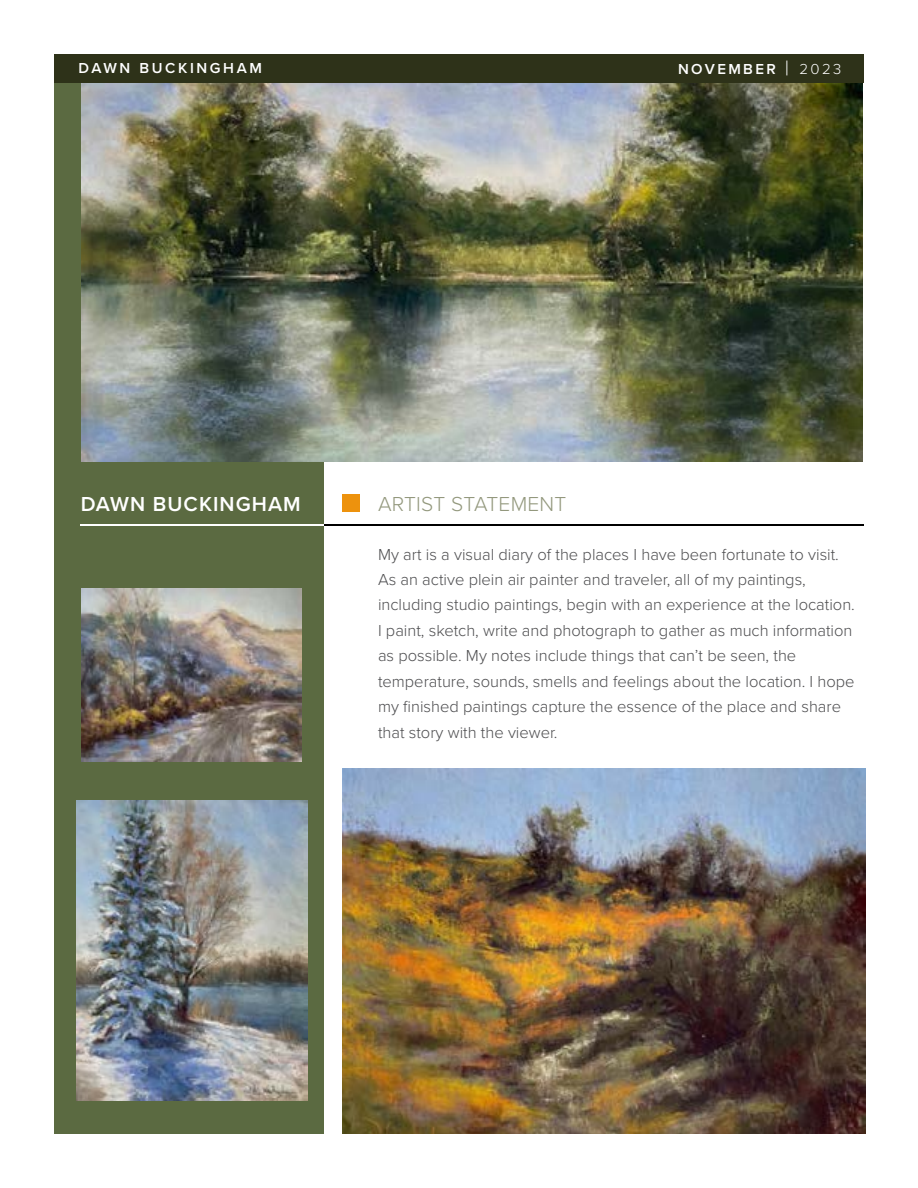
<style>
.page{position:relative;width:918px;height:1188px;background:#fff}
.page>*{position:absolute;margin:0;border:0;box-sizing:border-box;transform-origin:0 0}
.t1{font:300 21px "Proxima Nova";letter-spacing:.01em;color:#93987d}
.t2{font:600 21px "Proxima Nova";letter-spacing:.05em;color:#fff}
.t3{font:300 16.5px/25.5px "Proxima Nova";color:#4d4d4f}
.t4{font:600 15px "Proxima Nova";letter-spacing:.175em;color:#fff}
.s1{font-weight:300;font-size:21px}
.s2{font-weight:300}
</style>
<div class="page">
<div style="left:54px;top:54px;width:270px;height:1080px;background:#5b6a41"></div>
<img style="left:81px;top:82px;width:782px;height:379px">
<div style="left:54px;top:54px;width:810px;height:28px;background:#2e3219"></div>
<hr style="left:81px;top:524px;width:243px;height:2px;background:#fff">
<div style="left:342px;top:494px;width:18px;height:17px;background:#ed920d"></div>
<hr style="left:324px;top:524px;width:540px;height:2px;background:#000">
<img style="left:342px;top:768px;width:523px;height:366px">
<img style="left:76px;top:800px;width:232px;height:301px">
<img style="left:81px;top:589px;width:220px;height:172px">
<p class="t4" style="left:79px;top:57px;width:185px">DAWN BUCKINGHAM</p>
<p class="t4" style="left:678px;top:57px;width:165px">NOVEMBER <span class="s1">|</span> <span class="s2">2023</span></p>
<p class="t2" style="left:81px;top:489px;width:222px">DAWN BUCKINGHAM</p>
<p class="t1" style="left:378px;top:489px;width:190px">ARTIST STATEMENT</p>
<p class="t3" style="left:378px;top:540px;width:478px">My art is a visual diary of the places I have been fortunate to visit.<br>As an active plein air painter and traveler, all of my paintings, including studio paintings, begin with an experience at the location.<br>I paint, sketch, write and photograph to gather as much information as possible. My notes include things that can’t be seen, the temperature, sounds, smells and feelings about the location. I hope my finished paintings capture the essence of the place and share that story with the viewer.</p>
</div>
